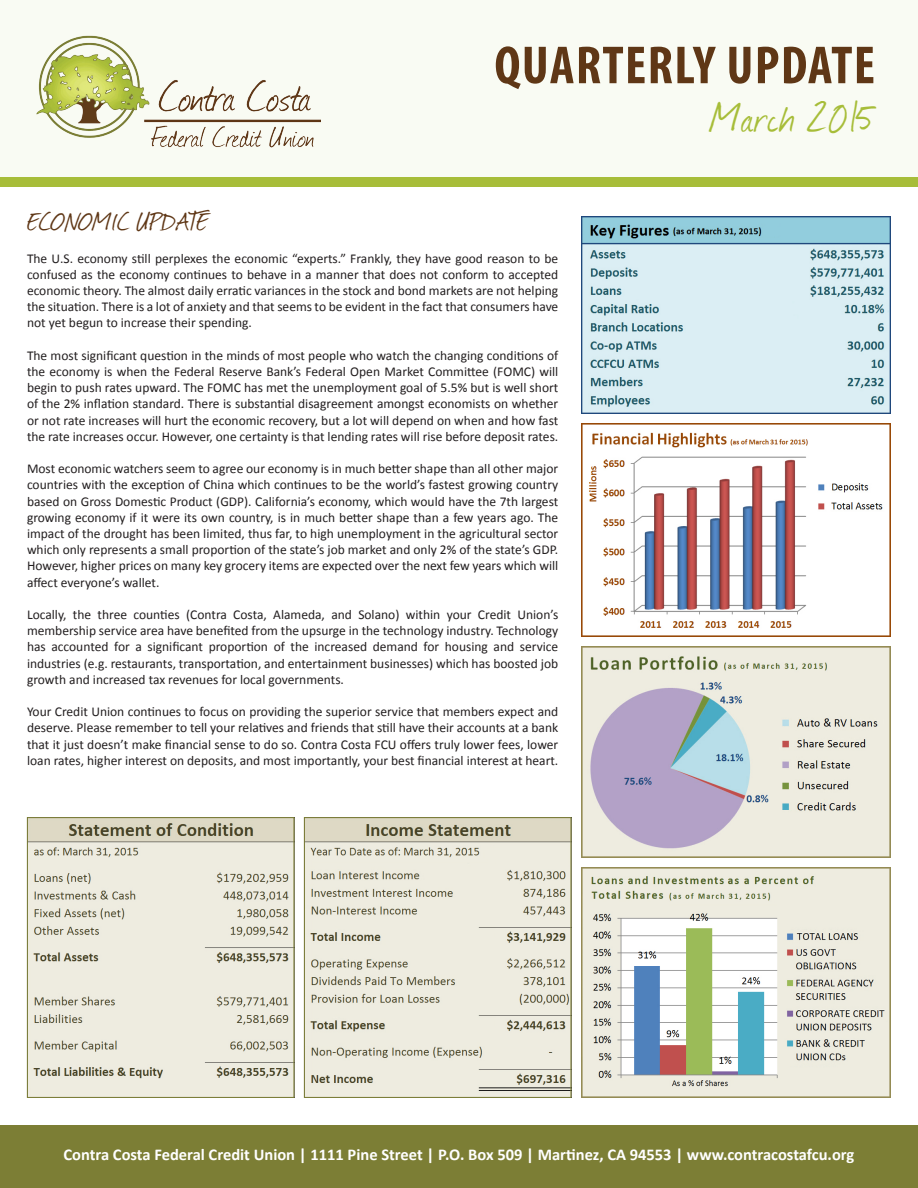
<style>
.page{position:relative;width:918px;height:1188px;background:#fff}
.page>*{position:absolute;margin:0;border:0;box-sizing:border-box;transform-origin:0 0}
.t1{font:700 condensed 54px "Myriad Pro";letter-spacing:.025em;color:#5f3716}
.t2{font:48px "Journal";letter-spacing:.025em;color:#a7bd39}
.t3{font:30px "Journal";color:#5f3716}
.t4{font:700 16.5px "Calibri";color:#fff}
.t5{font:13.5px/16.2px "Calibri";color:#231f20;text-align:justify}
</style>
<div class="page">
<div style="left:0;top:0;width:918px;height:178px;background:#f9fbf3"></div>
<img style="left:36px;top:36px;width:284px;height:112px">
<div style="left:0;top:178px;width:918px;height:9px;background:#a7bd39"></div>
<div style="left:0;top:1125px;width:918px;height:63px;background:#7c7e35"></div>
<img style="left:29px;top:819px;width:263px;height:277px">
<div style="left:27px;top:817px;width:267px;height:281px;border:1px solid #7c7e35"></div>
<img style="left:306px;top:819px;width:263px;height:277px">
<div style="left:304px;top:817px;width:267px;height:281px;border:1px solid #7c7e35"></div>
<img style="left:581px;top:217px;width:310px;height:196px">
<img style="left:581px;top:423px;width:310px;height:213px">
<img style="left:581px;top:646px;width:310px;height:211px">
<img style="left:581px;top:868px;width:310px;height:230px">
<p class="t1" style="left:494px;top:31px;width:382px">QUARTERLY UPDATE</p>
<p class="t2" style="left:711px;top:85px;width:166px">March 2015</p>
<p class="t3" style="left:27px;top:202px;width:183px">ECONOMIC UPDATE</p>
<p class="t5" style="left:27px;top:250px;width:533px">The U.S. economy still perplexes the economic “experts.” Frankly, they have good reason to be confused as the economy continues to behave in a manner that does not conform to accepted economic theory. The almost daily erratic variances in the stock and bond markets are not helping the situation. There is a lot of anxiety and that seems to be evident in the fact that consumers have not yet begun to increase their spending.</p>
<p class="t5" style="left:27px;top:347px;width:533px">The most significant question in the minds of most people who watch the changing conditions of the economy is when the Federal Reserve Bank’s Federal Open Market Committee (FOMC) will begin to push rates upward. The FOMC has met the unemployment goal of 5.5% but is well short of the 2% inflation standard. There is substantial disagreement amongst economists on whether or not rate increases will hurt the economic recovery, but a lot will depend on when and how fast the rate increases occur. However, one certainty is that lending rates will rise before deposit rates.</p>
<p class="t5" style="left:27px;top:461px;width:533px">Most economic watchers seem to agree our economy is in much better shape than all other major countries with the exception of China which continues to be the world’s fastest growing country based on Gross Domestic Product (GDP). California’s economy, which would have the 7th largest growing economy if it were its own country, is in much better shape than a few years ago. The impact of the drought has been limited, thus far, to high unemployment in the agricultural sector which only represents a small proportion of the state’s job market and only 2% of the state’s GDP.<br>However, higher prices on many key grocery items are expected over the next few years which will affect everyone’s wallet.</p>
<p class="t5" style="left:27px;top:606px;width:533px">Locally, the three counties (Contra Costa, Alameda, and Solano) within your Credit Union’s membership service area have benefited from the upsurge in the technology industry. Technology has accounted for a significant proportion of the increased demand for housing and service industries (e.g. restaurants, transportation, and entertainment businesses) which has boosted job growth and increased tax revenues for local governments.</p>
<p class="t5" style="left:27px;top:704px;width:533px">Your Credit Union continues to focus on providing the superior service that members expect and deserve. Please remember to tell your relatives and friends that still have their accounts at a bank that it just doesn’t make financial sense to do so. Contra Costa FCU offers truly lower fees, lower loan rates, higher interest on deposits, and most importantly, your best financial interest at heart.</p>
<p class="t4" style="left:64px;top:1144px;width:792px">Contra Costa Federal Credit Union | 1111 Pine Street | P.O. Box 509 | Martinez, CA 94553 | www.contracostafcu.org</p>
</div>
